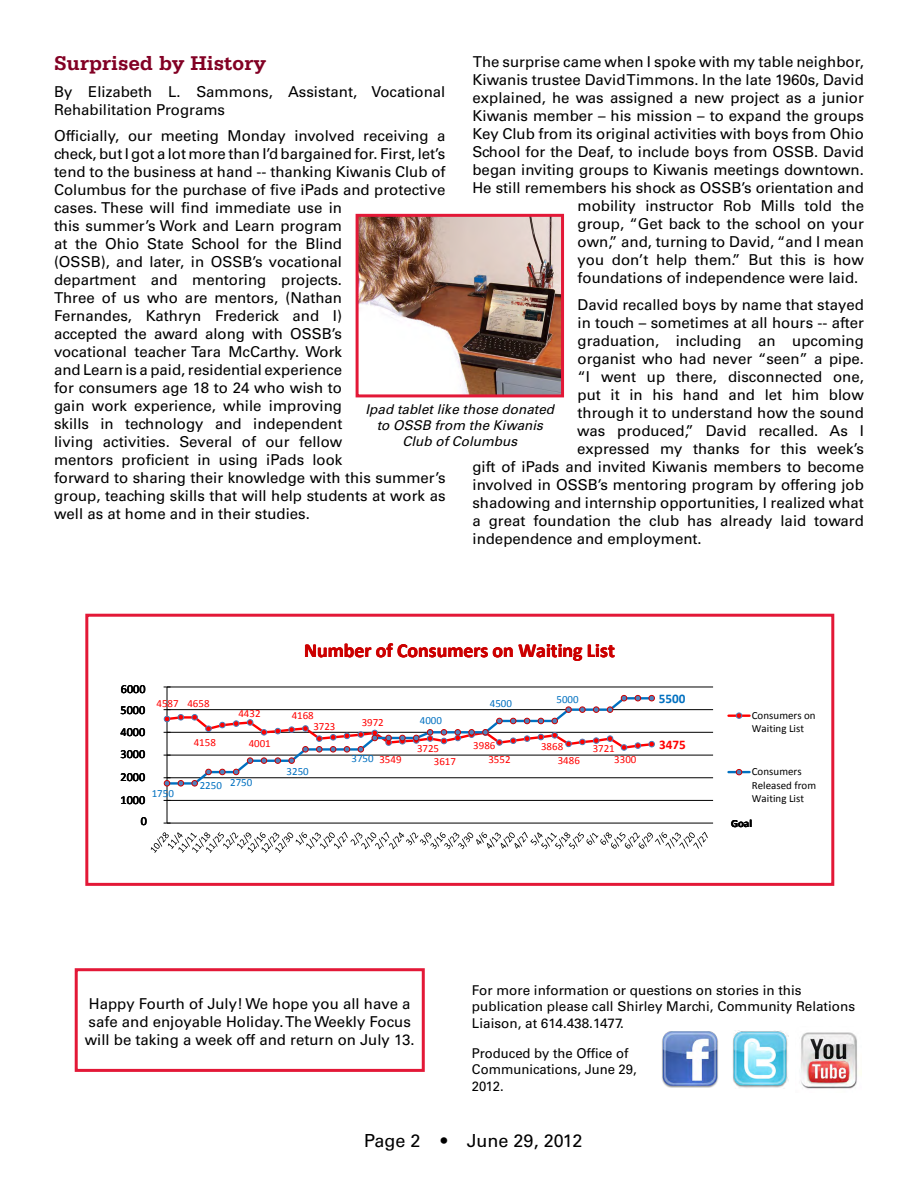
<style>
.page{position:relative;width:918px;height:1188px;background:#fff}
.page>*{position:absolute;margin:0;border:0;box-sizing:border-box;transform-origin:0 0}
.t1{font:700 21px "Serifa Std";color:#820024}
.t2{font:700 19.8px "Calibri";color:#c00}
.t3{font:18px "Univers LT Std";color:#000}
.t4{font:15px/18px "Univers LT Std";color:#000}
.t5{font:13.5px/16.2px "Univers LT Std";color:#000}
.t6{font:italic 13.5px/16.2px "Univers LT Std";color:#000;text-align:center}
.t7{font:700 13.2px "Calibri";color:#f00}
.t8{font:700 13.2px "Calibri";color:#0070c0}
.t9{font:12.15px/22.4px "Calibri";letter-spacing:.005em;color:#000;text-align:justify}
.t10{font:10.95px/10.4px "Calibri";color:#f00}
.t11{font:10.95px/13.4px "Calibri";color:#000}
.t12{font:10.95px "Calibri";color:#0070c0}
.t13{font:700 10.95px "Calibri";color:#000}
</style>
<div class="page">
<div style="left:75px;top:968px;width:350px;height:104px;border:3px solid #e31837"></div>
<img style="left:360px;top:218px;width:200px;height:175px">
<div style="left:356px;top:214px;width:208px;height:183px;border:3px solid #e31837"></div>
<hr style="left:167px;top:823px;width:546px;height:1px;background:#000">
<hr style="left:167px;top:800px;width:546px;height:1px;background:#000">
<hr style="left:167px;top:777px;width:546px;height:1px;background:#000">
<hr style="left:167px;top:755px;width:546px;height:1px;background:#000">
<hr style="left:167px;top:732px;width:546px;height:1px;background:#000">
<hr style="left:167px;top:709px;width:546px;height:1px;background:#000">
<hr style="left:167px;top:687px;width:546px;height:1px;background:#000">
<hr style="left:167px;top:687px;width:1px;height:136px;background:#000">
<svg style="left:167px;top:696px;width:487px;height:89px"></svg>
<svg style="left:164px;top:777px;width:7px;height:9px"></svg>
<svg style="left:178px;top:780px;width:6px;height:6px"></svg>
<svg style="left:192px;top:780px;width:6px;height:6px"></svg>
<div style="left:205px;top:769px;width:7px;height:6px;border:1px solid #c00;border-radius:50%"></div>
<div style="left:219px;top:769px;width:7px;height:6px;border:1px solid #c00;border-radius:50%"></div>
<svg style="left:233px;top:769px;width:6px;height:6px"></svg>
<div style="left:247px;top:757px;width:6px;height:7px;border:1px solid #c00;border-radius:50%"></div>
<div style="left:261px;top:757px;width:6px;height:7px;border:1px solid #c00;border-radius:50%"></div>
<div style="left:275px;top:757px;width:6px;height:7px;border:1px solid #c00;border-radius:50%"></div>
<div style="left:288px;top:757px;width:7px;height:7px;border:1px solid #c00;border-radius:50%"></div>
<div style="left:565px;top:706px;width:7px;height:7px;border:1px solid #c00;border-radius:50%"></div>
<div style="left:579px;top:706px;width:7px;height:7px;border:1px solid #c00;border-radius:50%"></div>
<div style="left:593px;top:706px;width:6px;height:7px;border:1px solid #c00;border-radius:50%"></div>
<svg style="left:164px;top:707px;width:491px;height:56px"></svg>
<div style="left:607px;top:706px;width:6px;height:7px;border:1px solid #c00;border-radius:50%"></div>
<svg style="left:621px;top:695px;width:6px;height:6px"></svg>
<svg style="left:635px;top:695px;width:6px;height:6px"></svg>
<svg style="left:649px;top:695px;width:6px;height:6px"></svg>
<svg style="left:151px;top:832px;width:557px;height:21px"></svg>
<hr style="left:729px;top:715px;width:21px;height:2px;background:#f00">
<svg style="left:736px;top:713px;width:6px;height:6px"></svg>
<hr style="left:729px;top:771px;width:21px;height:2px;background:#0070c0">
<svg style="left:736px;top:769px;width:6px;height:6px"></svg>
<div style="left:85px;top:614px;width:749px;height:272px;border:3px solid #e31837"></div>
<img style="left:662px;top:1031px;width:56px;height:56px">
<img style="left:801px;top:1032px;width:61px;height:57px">
<img style="left:732px;top:1031px;width:56px;height:57px">
<h1 class="t1" style="left:54px;top:51px;width:214px">Surprised by History</h1>
<p class="t4" style="left:54px;top:82px;width:393px">By Elizabeth L. Sammons, Assistant, Vocational<br>Rehabilitation Programs</p>
<p class="t4" style="left:54px;top:127px;width:393px">Officially, our meeting Monday involved receiving a check, but I got a lot more than I’d bargained for. First, let’s tend to the business at hand -- thanking Kiwanis Club of Columbus for the purchase of five iPads and protective cases. These will find immediate use in<br>this summer’s Work and Learn program<br>at the Ohio State School for the Blind<br>(OSSB), and later, in OSSB’s vocational<br>department and mentoring projects.<br>Three of us who are mentors, (Nathan<br>Fernandes, Kathryn Frederick and I)<br>accepted the award along with OSSB’s<br>vocational teacher Tara McCarthy. Work<br>and Learn is a paid, residential experience<br>for consumers age 18 to 24 who wish to<br>gain work experience, while improving<br>skills in technology and independent<br>living activities. Several of our fellow<br>mentors proficient in using iPads look<br>forward to sharing their knowledge with this summer’s group, teaching skills that will help students at work as well as at home and in their studies.</p>
<p class="t4" style="left:473px;top:53px;width:393px">The surprise came when I spoke with my table neighbor,</p>
<p class="t4" style="left:472px;top:71px;width:393px">Kiwanis trustee David Timmons. In the late 1960s, David</p>
<p class="t4" style="left:472px;top:89px;width:393px">explained, he was assigned a new project as a junior</p>
<p class="t4" style="left:472px;top:107px;width:393px">Kiwanis member – his mission – to expand the groups</p>
<p class="t4" style="left:472px;top:125px;width:393px">Key Club from its original activities with boys from Ohio</p>
<p class="t4" style="left:472px;top:143px;width:393px">School for the Deaf, to include boys from OSSB. David</p>
<p class="t4" style="left:472px;top:161px;width:393px">began inviting groups to Kiwanis meetings downtown.</p>
<p class="t4" style="left:472px;top:179px;width:393px">He still remembers his shock as OSSB’s orientation and</p>
<p class="t4" style="left:578px;top:197px;width:288px">mobility instructor Rob Mills told the</p>
<p class="t4" style="left:578px;top:215px;width:288px">group, “Get back to the school on your</p>
<p class="t4" style="left:578px;top:233px;width:288px">own,” and, turning to David, “and I mean</p>
<p class="t4" style="left:578px;top:251px;width:288px">you don’t help them.” But this is how</p>
<p class="t4" style="left:578px;top:269px;width:282px">foundations of independence were laid.</p>
<p class="t4" style="left:578px;top:295px;width:288px">David recalled boys by name that stayed</p>
<p class="t4" style="left:578px;top:313px;width:288px">in touch – sometimes at all hours -- after</p>
<p class="t4" style="left:578px;top:331px;width:288px">graduation, including an upcoming</p>
<p class="t4" style="left:578px;top:349px;width:288px">organist who had never “seen” a pipe.</p>
<p class="t4" style="left:578px;top:367px;width:288px">“I went up there, disconnected one,</p>
<p class="t4" style="left:578px;top:385px;width:288px">put it in his hand and let him blow</p>
<p class="t4" style="left:578px;top:403px;width:288px">through it to understand how the sound</p>
<p class="t4" style="left:577px;top:421px;width:288px">was produced,” David recalled. As I</p>
<p class="t4" style="left:577px;top:439px;width:288px">expressed my thanks for this week’s</p>
<p class="t4" style="left:472px;top:457px;width:393px">gift of iPads and invited Kiwanis members to become</p>
<p class="t4" style="left:472px;top:475px;width:393px">involved in OSSB’s mentoring program by offering job</p>
<p class="t4" style="left:472px;top:493px;width:393px">shadowing and internship opportunities, I realized what</p>
<p class="t4" style="left:472px;top:511px;width:393px">a great foundation the club has already laid toward</p>
<p class="t4" style="left:472px;top:529px;width:231px">independence and employment.</p>
<p class="t6" style="left:366px;top:401px;width:190px">Ipad tablet like those donated to OSSB from the Kiwanis<br>Club of Columbus</p>
<p class="t9" style="left:121px;top:678px;width:26px">6000</p>
<p class="t10" style="left:157px;top:698px;width:55px">4587 4658</p>
<p class="t10" style="left:194px;top:737px;width:24px">4158</p>
<p class="t9" style="left:120px;top:699px;width:26px">5000<br>4000<br>3000<br>2000<br>1000</p>
<p class="t9" style="left:141px;top:809px;width:8px">0</p>
<p class="t10" style="left:238px;top:708px;width:24px">4432</p>
<p class="t10" style="left:249px;top:738px;width:24px">4001</p>
<p class="t12" style="left:200px;top:777px;width:54px">2250 2750</p>
<p class="t12" style="left:152px;top:786px;width:24px">1750</p>
<h2 class="t2" style="left:304px;top:637px;width:312px">Number of Consumers on Waiting List</h2>
<p class="t12" style="left:490px;top:697px;width:24px">4500</p>
<p class="t12" style="left:557px;top:692px;width:24px">5000</p>
<p class="t8" style="left:659px;top:691px;width:28px">5500</p>
<p class="t10" style="left:313px;top:711px;width:24px;text-indent:-22px">4168<br>3723</p>
<p class="t10" style="left:362px;top:717px;width:24px">3972</p>
<p class="t10" style="left:379px;top:755px;width:24px">3549</p>
<p class="t10" style="left:434px;top:742px;width:24px;line-height:13.2px;text-indent:-17px">3725<br>3617</p>
<p class="t10" style="left:473px;top:740px;width:24px">3986</p>
<p class="t10" style="left:541px;top:741px;width:24px">3868</p>
<p class="t7" style="left:659px;top:737px;width:28px">3475</p>
<p class="t12" style="left:420px;top:714px;width:24px">4000</p>
<p class="t10" style="left:593px;top:743px;width:24px">3721</p>
<p class="t12" style="left:352px;top:752px;width:24px">3750</p>
<p class="t10" style="left:488px;top:754px;width:24px">3552</p>
<p class="t10" style="left:558px;top:755px;width:24px">3486</p>
<p class="t10" style="left:614px;top:755px;width:24px">3300</p>
<p class="t12" style="left:287px;top:764px;width:24px">3250</p>
<p class="t11" style="left:752px;top:708px;width:65px">Consumers on<br>Waiting List</p>
<p class="t11" style="left:752px;top:765px;width:66px">Consumers<br>Released from<br>Waiting List</p>
<p class="t13" style="left:731px;top:816px;width:22px">Goal</p>
<p class="t4" style="left:85px;top:994px;width:332px">Happy Fourth of July! We hope you all have a safe and enjoyable Holiday. The Weekly Focus will be taking a week off and return on July 13.</p>
<p class="t5" style="left:472px;top:982px;width:385px">For more information or questions on stories in this publication please call Shirley Marchi, Community Relations<br>Liaison, at 614.438.1477.</p>
<p class="t5" style="left:472px;top:1045px;width:166px">Produced by the Office of<br>Communications, June 29,<br>2012.</p>
<p class="t3" style="left:364px;top:1130px;width:220px">Page 2 • June 29, 2012</p>
</div>
